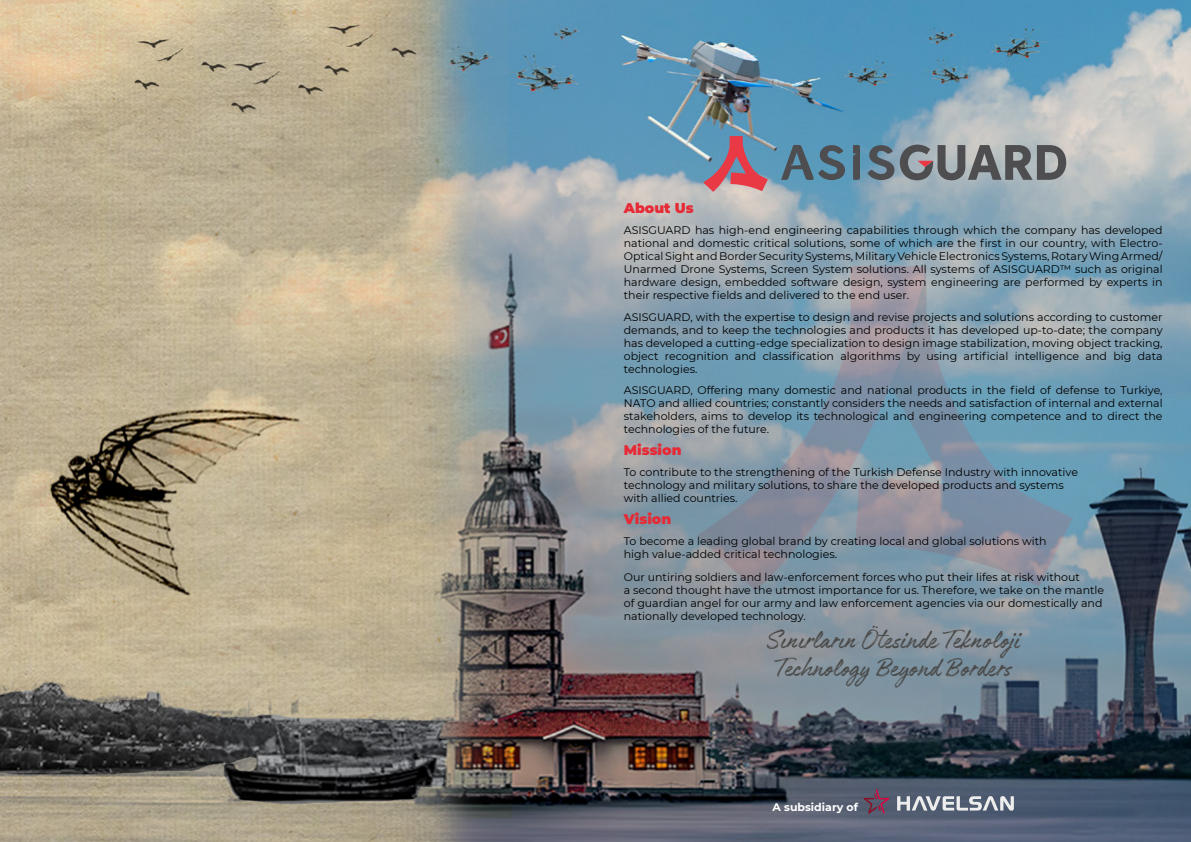
<style>
.page{position:relative;width:1191px;height:842px;background:#fff}
.page>*{position:absolute;margin:0;border:0;box-sizing:border-box;transform-origin:0 0}
.t1{font:30px/27.9px "Authenia";color:#4a4a49}
.t2{font:900 14px "Montserrat";color:#e62a36}
.t3{font:11px/13px "Montserrat";color:#000;text-align:justify}
.t4{font:700 11px "Montserrat";color:#fff}
</style>
<div class="page">
<img style="left:0;top:0;width:1191px;height:842px">
<img style="left:689px;top:232px;width:391px;height:392px">
<svg style="left:703px;top:136px;width:65px;height:56px;background:#9d7c90"></svg>
<svg style="left:781px;top:144px;width:64px;height:36px;background:#54798d"></svg>
<svg style="left:853px;top:145px;width:7px;height:35px"></svg>
<svg style="left:867px;top:144px;width:199px;height:36px;background:#7b8186"></svg>
<svg style="left:897px;top:796px;width:117px;height:15px;background:#979ea9"></svg>
<svg style="left:863px;top:789px;width:26px;height:25px"></svg>
<p class="t2" style="left:624px;top:197px;width:71px">About Us</p>
<p class="t3" style="left:624px;top:223px;width:540px">ASISGUARD has high-end engineering capabilities through which the company has developed national and domestic critical solutions, some of which are the first in our country, with Electro-Optical Sight and Border Security Systems, Military Vehicle Electronics Systems, Rotary Wing Armed/ Unarmed Drone Systems, Screen System solutions. All systems of ASISGUARD™ such as original hardware design, embedded software design, system engineering are performed by experts in their respective fields and delivered to the end user.</p>
<p class="t3" style="left:624px;top:310px;width:540px">ASISGUARD, with the expertise to design and revise projects and solutions according to customer demands, and to keep the technologies and products it has developed up-to-date; the company has developed a cutting-edge specialization to design image stabilization, moving object tracking, object recognition and classification algorithms by using artificial intelligence and big data technologies.</p>
<p class="t3" style="left:624px;top:383px;width:540px">ASISGUARD, Offering many domestic and national products in the field of defense to Turkiye, NATO and allied countries; constantly considers the needs and satisfaction of internal and external stakeholders, aims to develop its technological and engineering competence and to direct the technologies of the future.</p>
<p class="t2" style="left:624px;top:439px;width:59px">Mission</p>
<p class="t3" style="left:624px;top:465px;width:455px;text-align:left">To contribute to the strengthening of the Turkish Defense Industry with innovative technology and military solutions, to share the developed products and systems with allied countries.</p>
<p class="t2" style="left:624px;top:508px;width:49px">Vision</p>
<p class="t3" style="left:624px;top:534px;width:424px">To become a leading global brand by creating local and global solutions with high value-added critical technologies.</p>
<p class="t3" style="left:624px;top:570px;width:482px;text-align:left">Our untiring soldiers and law-enforcement forces who put their lifes at risk without<br>a second thought have the utmost importance for us. Therefore, we take on the mantle of guardian angel for our army and law enforcement agencies via our domestically and nationally developed technology.</p>
<h1 class="t1" style="left:766px;top:630px;width:255px">Sınırların Ötesinde Teknoloji<br>Technology Beyond Borders</h1>
<p class="t4" style="left:772px;top:799px;width:87px">A subsidiary of</p>
</div>
